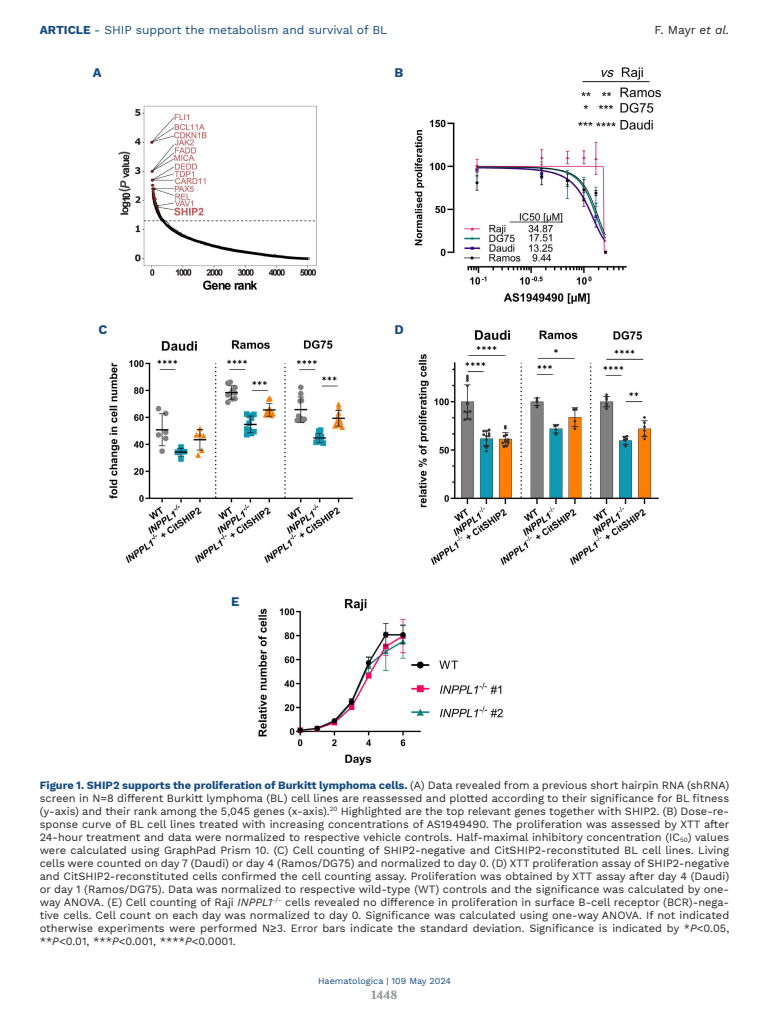
<style>
.page{position:relative;width:769px;height:1024px;background:#fff}
.page>*{position:absolute;margin:0;border:0;box-sizing:border-box;transform-origin:0 0}
.LETTERE_Figure{font:700 13px "Work Sans";color:#134a80}
.t1{font:12px "Work Sans";color:#134a80}
.t2{font:12px "Work Sans";color:#231f20}
.t3{font:700 12px "Volkhov";color:#939598}
.DIDA_Figura{font:11px/13px "Work Sans";color:#231f20;text-align:justify}
.t4{font:9px "Work Sans";color:#134a80}
.s1{font-weight:700}
.s2{font-style:italic}
.s3{font-weight:700;color:#134a80}
</style>
<div class="page">
<img style="left:109px;top:67px;width:552px;height:699px">
<p class="t1" style="left:40px;top:23px;width:349px"><span class="s1">ARTICLE</span> - SHIP support the metabolism and survival of BL</p>
<p class="t2" style="left:654px;top:23px;width:76px">F. Mayr <span class="s2">et al.</span></p>
<p class="LETTERE_Figure" style="left:93px;top:65px;width:10px">A</p>
<p class="LETTERE_Figure" style="left:98px;top:321px;width:10px">C</p>
<p class="LETTERE_Figure" style="left:231px;top:593px;width:10px">E</p>
<p class="LETTERE_Figure" style="left:394px;top:65px;width:10px">B</p>
<p class="LETTERE_Figure" style="left:394px;top:321px;width:11px">D</p>
<p class="DIDA_Figura" style="left:40px;top:778px;width:691px"><span class="s3">Figure 1. SHIP2 supports the proliferation of Burkitt lymphoma cells.</span> (A) Data revealed from a previous short hairpin RNA (shRNA) screen in N=8 different Burkitt lymphoma (BL) cell lines are reassessed and plotted according to their significance for BL fitness (y-axis) and their rank among the 5,045 genes (x-axis).<sup>20</sup> Highlighted are the top relevant genes together with SHIP2. (B) Dose-re&shy;sponse curve of BL cell lines treated with increasing concentrations of AS1949490. The proliferation was assessed by XTT after 24-hour treatment and data were normalized to respective vehicle controls. Half-maximal inhibitory concentration (IC<sub>50</sub>) values were calculated using GraphPad Prism 10. (C) Cell counting of SHIP2-negative and CitSHIP2-reconstituted BL cell lines. Living cells were counted on day 7 (Daudi) or day 4 (Ramos/DG75) and normalized to day 0. (D) XTT proliferation assay of SHIP2-negative and CitSHIP2-reconstituted cells confirmed the cell counting assay. Proliferation was obtained by XTT assay after day 4 (Daudi) or day 1 (Ramos/DG75). Data was normalized to respective wild-type (WT) controls and the significance was calculated by one&shy;way ANOVA. (E) Cell counting of Raji <span class="s2">INPPL1</span><sup>-/-</sup> cells revealed no difference in proliferation in surface B-cell receptor (BCR)-nega&shy;tive cells. Cell count on each day was normalized to day 0. Significance was calculated using one-way ANOVA. If not indicated otherwise experiments were performed N≥3. Error bars indicate the standard deviation. Significance is indicated by *<span class="s2">P</span>&lt;0.05, **<span class="s2">P</span>&lt;0.01, ***<span class="s2">P</span>&lt;0.001, ****<span class="s2">P</span>&lt;0.0001.</p>
<p class="t4" style="left:318px;top:975px;width:134px">Haematologica | 109 May 2024</p>
<p class="t3" style="left:371px;top:987px;width:28px">1448</p>
</div>
